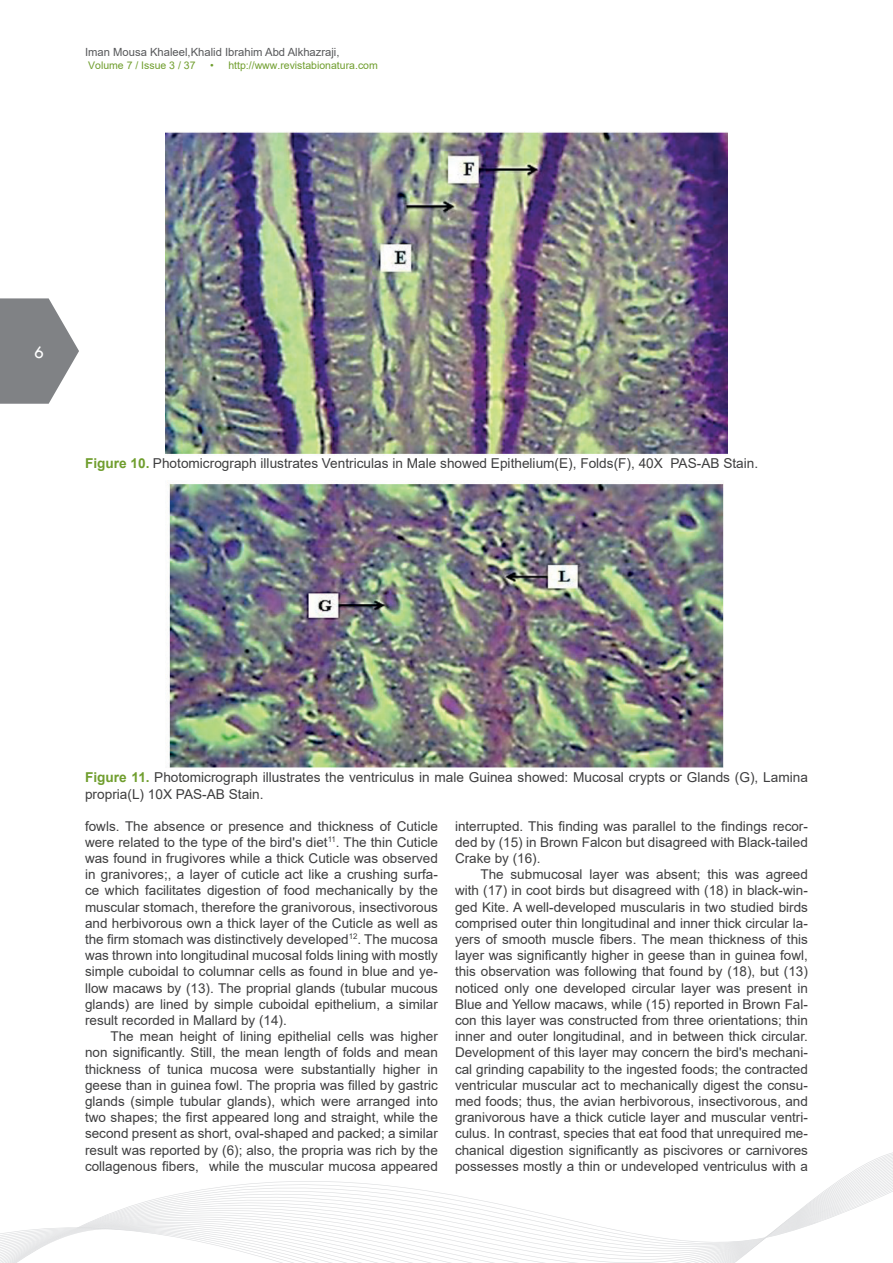
<style>
.page{position:relative;width:893px;height:1263px;background:#fff}
.page>*{position:absolute;margin:0;border:0;box-sizing:border-box;transform-origin:0 0}
.t1{font:18px "Tw Cen";color:#fff}
.t2{font:13.65px/16.4px "Arial";color:#3e3e3f}
.t3{font:13.5px/16.2px "Arial";color:#3e3e3f;text-align:justify}
.t4{font:11.25px "Arial";color:#57585a}
.t5{font:10.5px "Arial";color:#709e2e}
.s1{font-weight:700;color:#709e2e}
</style>
<div class="page">
<svg style="left:0;top:298px;width:79px;height:106px"></svg>
<svg style="left:0;top:1152px;width:893px;height:111px"></svg>
<img style="left:166px;top:132px;width:561px;height:323px">
<img style="left:166px;top:483px;width:558px;height:285px">
<p class="t4" style="left:85px;top:44px;width:256px">Iman Mousa Khaleel,Khalid Ibrahim Abd Alkhazraji,</p>
<p class="t5" style="left:88px;top:58px;width:109px">Volume 7 / Issue 3 / 37</p>
<p class="t5" style="left:210px;top:58px;width:169px">• http://www.revistabionatura.com</p>
<h1 class="t1" style="left:34px;top:341px;width:11px">6</h1>
<p class="t2" style="left:85px;top:455px;width:675px"><span class="s1">Figure 10.</span> Photomicrograph illustrates Ventriculas in Male showed Epithelium(E), Folds(F), 40X PAS-AB Stain.</p>
<p class="t2" style="left:85px;top:769px;width:724px"><span class="s1">Figure 11.</span> Photomicrograph illustrates the ventriculus in male Guinea showed: Mucosal crypts or Glands (G), Lamina propria(L) 10X PAS-AB Stain.</p>
<p class="t3" style="left:85px;top:818px;width:354px">fowls. The absence or presence and thickness of Cuticle were related to the type of the bird's diet<sup>11</sup>. The thin Cuticle was found in frugivores while a thick Cuticle was observed in granivores;, a layer of cuticle act like a crushing surfa&shy;ce which facilitates digestion of food mechanically by the muscular stomach, therefore the granivorous, insectivorous and herbivorous own a thick layer of the Cuticle as well as the firm stomach was distinctively developed<sup>12</sup>. The mucosa was thrown into longitudinal mucosal folds lining with mostly simple cuboidal to columnar cells as found in blue and ye&shy;llow macaws by (13). The proprial glands (tubular mucous glands) are lined by simple cuboidal epithelium, a similar result recorded in Mallard by (14).</p>
<p class="t3" style="left:85px;top:1028px;width:354px;text-indent:26px">The mean height of lining epithelial cells was higher non significantly. Still, the mean length of folds and mean thickness of tunica mucosa were substantially higher in geese than in guinea fowl. The propria was filled by gastric glands (simple tubular glands), which were arranged into two shapes; the first appeared long and straight, while the second present as short, oval-shaped and packed; a similar result was reported by (6); also, the propria was rich by the collagenous fibers, while the muscular mucosa appeared</p>
<p class="t3" style="left:455px;top:818px;width:354px">interrupted. This finding was parallel to the findings recor&shy;ded by (15) in Brown Falcon but disagreed with Black-tailed Crake by (16).</p>
<p class="t3" style="left:455px;top:866px;width:354px;text-indent:26px">The submucosal layer was absent; this was agreed with (17) in coot birds but disagreed with (18) in black-win&shy;ged Kite. A well-developed muscularis in two studied birds comprised outer thin longitudinal and inner thick circular la&shy;yers of smooth muscle fibers. The mean thickness of this layer was significantly higher in geese than in guinea fowl, this observation was following that found by (18), but (13) noticed only one developed circular layer was present in Blue and Yellow macaws, while (15) reported in Brown Fal&shy;con this layer was constructed from three orientations; thin inner and outer longitudinal, and in between thick circular.<br>Development of this layer may concern the bird's mechani&shy;cal grinding capability to the ingested foods; the contracted ventricular muscular act to mechanically digest the consu&shy;med foods; thus, the avian herbivorous, insectivorous, and granivorous have a thick cuticle layer and muscular ventri&shy;culus. In contrast, species that eat food that unrequired me&shy;chanical digestion significantly as piscivores or carnivores possesses mostly a thin or undeveloped ventriculus with a</p>
</div>
